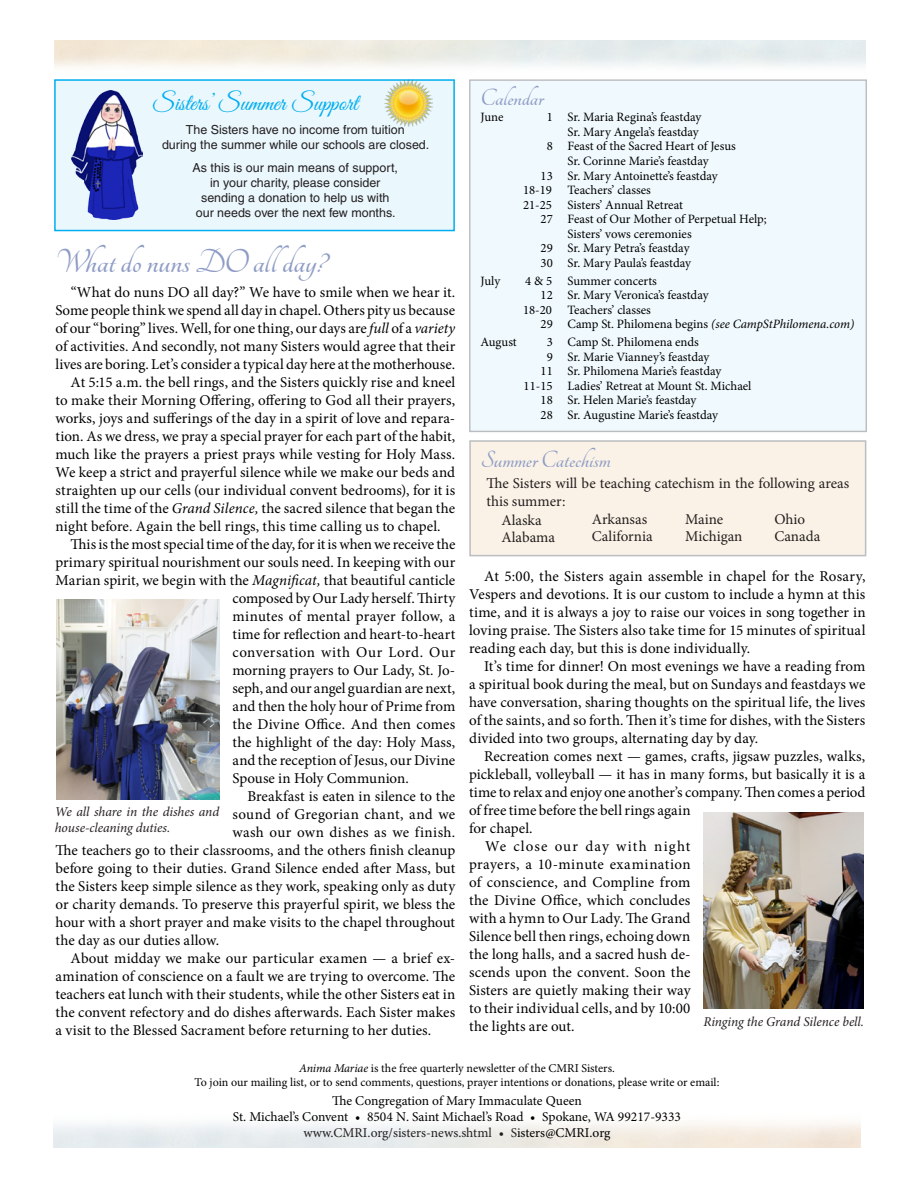
<style>
.page{position:relative;width:918px;height:1188px;background:#fff}
.page>*{position:absolute;margin:0;border:0;box-sizing:border-box;transform-origin:0 0}
.t1{font:700 36px "Tangerine";color:#8e9cc6}
.t2{font:700 25.5px "Tangerine";color:#8e9cc6}
.t3{font:24.15px "Great Vibes";color:#00aeef}
.t4{font:15px/18px "Minion Pro";letter-spacing:.005em;color:#000;text-align:justify}
.t5{font:15px/17.2px "Minion Pro";color:#231f20}
.t6{font:15px "Minion Pro";letter-spacing:.035em;color:#000}
.t7{font:15px "Minion Pro";letter-spacing:.025em;color:#000}
.t8{font:13.5px "Minion Pro";color:#000}
.t9{font:italic 13.5px/15.5px "Minion Pro";letter-spacing:-.01em;color:#231f20}
.t10{font:13.5px "Minion Pro";letter-spacing:-.005em;color:#231f20}
.t11{font:12.75px "Minion Pro";letter-spacing:-.005em;color:#000}
.t12{font:12.45px "Helvetica";color:#231f20}
.t13{font:12px "Minion Pro";letter-spacing:-.005em;color:#000}
.s1{font-style:italic}
.s2{color:#000}
</style>
<div class="page">
<div style="left:469px;top:79px;width:398px;height:353px;background:#f0f9fd;border:1px solid #bcbdc0"></div>
<div style="left:54px;top:79px;width:401px;height:152px;background:#eaf7fd;border:2px solid #00aeef"></div>
<img style="left:385px;top:79px;width:47px;height:48px">
<img style="left:71px;top:90px;width:72px;height:129px">
<div style="left:469px;top:440px;width:397px;height:116px;background:#faf2e6;border:2px solid #bcbdc0"></div>
<img style="left:704px;top:812px;width:160px;height:197px">
<img style="left:56px;top:600px;width:163px;height:200px">
<p class="t3" style="left:153px;top:89px;width:206px">Sisters’ Summer Support</p>
<p class="t12" style="left:186px;top:123px;width:220px">The Sisters have no income from tuition</p>
<p class="t12" style="left:162px;top:138px;width:269px">during the summer while our schools are closed.</p>
<p class="t12" style="left:193px;top:160px;width:207px">As this is our main means of support,</p>
<p class="t12" style="left:210px;top:175px;width:172px">in your charity, please consider</p>
<p class="t12" style="left:201px;top:190px;width:190px">sending a donation to help us with</p>
<p class="t12" style="left:196px;top:205px;width:201px">our needs over the next few months.</p>
<p class="t1" style="left:56px;top:244px;width:272px">What do nuns DO all day?</p>
<p class="t4" style="left:56px;top:284px;width:401px;text-indent:15px">“What do nuns DO all day?” We have to smile when we hear it.<br>Some people think we spend all day in chapel. Others pity us because of our “boring” lives. Well, for one thing, our days are <span class="s1">full</span> of a <span class="s1">variety </span>of activities. And secondly, not many Sisters would agree that their lives are boring. Let’s consider a typical day here at the motherhouse.</p>
<p class="t4" style="left:56px;top:374px;width:401px;text-indent:15px">At 5:15 a.m. the bell rings, and the Sisters quickly rise and kneel to make their Morning Offering, offering to God all their prayers, works, joys and sufferings of the day in a spirit of love and repara&shy;tion. As we dress, we pray a special prayer for each part of the habit, much like the prayers a priest prays while vesting for Holy Mass.<br>We keep a strict and prayerful silence while we make our beds and straighten up our cells (our individual convent bedrooms), for it is still the time of the <span class="s1">Grand Silence,</span> the sacred silence that began the night before. Again the bell rings, this time calling us to chapel.</p>
<p class="t4" style="left:70px;top:536px;width:387px">This is the most special time of the day, for it is when we receive the</p>
<p class="t4" style="left:56px;top:554px;width:401px">primary spiritual nourishment our souls need. In keeping with our</p>
<p class="t4" style="left:56px;top:572px;width:401px">Marian spirit, we begin with the <span class="s1">Magnificat,</span> that beautiful canticle</p>
<p class="t4" style="left:232px;top:590px;width:224px">composed by Our Lady herself. Thirty</p>
<p class="t4" style="left:232px;top:608px;width:224px">minutes of mental prayer follow, a</p>
<p class="t4" style="left:232px;top:626px;width:224px">time for reflection and heart-to-heart</p>
<p class="t6" style="left:232px;top:643px;width:224px">conversation with Our Lord. Our</p>
<p class="t4" style="left:232px;top:662px;width:224px">morning prayers to Our Lady, St. Jo-</p>
<p class="t4" style="left:232px;top:680px;width:224px">seph, and our angel guardian are next,</p>
<p class="t4" style="left:232px;top:698px;width:224px">and then the holy hour of Prime from</p>
<p class="t4" style="left:232px;top:716px;width:224px">the Divine Office. And then comes</p>
<p class="t4" style="left:232px;top:734px;width:224px">the highlight of the day: Holy Mass,</p>
<p class="t4" style="left:232px;top:752px;width:224px">and the reception of Jesus, our Divine</p>
<p class="t4" style="left:232px;top:770px;width:178px">Spouse in Holy Communion.</p>
<p class="t4" style="left:247px;top:788px;width:209px">Breakfast is eaten in silence to the</p>
<p class="t4" style="left:232px;top:806px;width:224px">sound of Gregorian chant, and we</p>
<p class="t7" style="left:232px;top:823px;width:224px">wash our own dishes as we finish.</p>
<p class="t4" style="left:56px;top:842px;width:401px">The teachers go to their classrooms, and the others finish cleanup</p>
<p class="t4" style="left:56px;top:860px;width:401px">before going to their duties. Grand Silence ended after Mass, but</p>
<p class="t4" style="left:56px;top:878px;width:401px">the Sisters keep simple silence as they work, speaking only as duty</p>
<p class="t4" style="left:56px;top:896px;width:401px">or charity demands. To preserve this prayerful spirit, we bless the</p>
<p class="t4" style="left:56px;top:914px;width:401px">hour with a short prayer and make visits to the chapel throughout</p>
<p class="t4" style="left:56px;top:932px;width:165px">the day as our duties allow.</p>
<p class="t4" style="left:56px;top:950px;width:401px;text-indent:15px">About midday we make our particular examen — a brief ex&shy;amination of conscience on a fault we are trying to overcome. The teachers eat lunch with their students, while the other Sisters eat in the convent refectory and do dishes afterwards. Each Sister makes a visit to the Blessed Sacrament before returning to her duties.</p>
<p class="t9" style="left:55px;top:804px;width:166px">We all share in the dishes and house-cleaning duties.</p>
<p class="t2" style="left:481px;top:86px;width:64px">Calendar</p>
<p class="t11" style="left:481px;top:109px;width:24px">June</p>
<p class="t11" style="left:547px;top:109px;width:156px">1 Sr. Maria Regina’s feastday</p>
<p class="t11" style="left:568px;top:123px;width:133px">Sr. Mary Angela’s feastday</p>
<p class="t11" style="left:547px;top:138px;width:190px">8 Feast of the Sacred Heart of Jesus</p>
<p class="t11" style="left:568px;top:152px;width:143px">Sr. Corinne Marie’s feastday</p>
<p class="t11" style="left:541px;top:167px;width:179px">13 Sr. Mary Antoinette’s feastday</p>
<p class="t11" style="left:523px;top:181px;width:129px">18-19 Teachers’ classes</p>
<p class="t11" style="left:523px;top:196px;width:161px">21-25 Sisters’ Annual Retreat</p>
<p class="t11" style="left:541px;top:211px;width:228px">27 Feast of Our Mother of Perpetual Help;</p>
<p class="t11" style="left:568px;top:225px;width:126px">Sisters’ vows ceremonies</p>
<p class="t11" style="left:541px;top:240px;width:150px">29 Sr. Mary Petra’s feastday</p>
<p class="t11" style="left:541px;top:254px;width:152px">30 Sr. Mary Paula’s feastday</p>
<p class="t11" style="left:481px;top:272px;width:21px">July</p>
<p class="t11" style="left:525px;top:272px;width:133px">4 &amp; 5 Summer concerts</p>
<p class="t11" style="left:541px;top:287px;width:169px">12 Sr. Mary Veronica’s feastday</p>
<p class="t11" style="left:523px;top:301px;width:129px">18-20 Teachers’ classes</p>
<p class="t11" style="left:541px;top:316px;width:315px">29 Camp St. Philomena begins <span class="s1">(see CampStPhilomena.com)</span></p>
<p class="t11" style="left:481px;top:333px;width:38px">August</p>
<p class="t11" style="left:547px;top:333px;width:153px">3 Camp St. Philomena ends</p>
<p class="t11" style="left:547px;top:348px;width:164px">9 Sr. Marie Vianney’s feastday</p>
<p class="t11" style="left:541px;top:363px;width:182px">11 Sr. Philomena Marie’s feastday</p>
<p class="t11" style="left:524px;top:377px;width:229px">11-15 Ladies’ Retreat at Mount St. Michael</p>
<p class="t11" style="left:541px;top:392px;width:157px">18 Sr. Helen Marie’s feastday</p>
<p class="t11" style="left:541px;top:406px;width:179px">28 Sr. Augustine Marie’s feastday</p>
<p class="t2" style="left:481px;top:448px;width:131px">Summer Catechism</p>
<p class="t5" style="left:486px;top:475px;width:364px">The Sisters will be teaching catechism in the following areas this summer:</p>
<p class="t5" style="left:501px;top:512px;width:42px">Alaska</p>
<p class="t5" style="left:501px;top:529px;width:55px">Alabama</p>
<p class="t5" style="left:774px;top:511px;width:32px">Ohio</p>
<p class="t5" style="left:774px;top:528px;width:47px">Canada</p>
<p class="t5" style="left:592px;top:511px;width:57px">Arkansas</p>
<p class="t5" style="left:592px;top:528px;width:62px">California</p>
<p class="t5" style="left:685px;top:511px;width:40px">Maine</p>
<p class="t5" style="left:685px;top:528px;width:59px">Michigan</p>
<p class="t4" style="left:469px;top:567px;width:398px;text-indent:15px">At 5:00, the Sisters again assemble in chapel for the Rosary, Vespers and devotions. It is our custom to include a hymn at this time, and it is always a joy to raise our voices in song together in loving praise. The Sisters also take time for 15 minutes of spiritual reading each day, but this is done individually.</p>
<p class="t4" style="left:469px;top:657px;width:398px;text-indent:15px">It’s time for dinner! On most evenings we have a reading from a spiritual book during the meal, but on Sundays and feastdays we have conversation, sharing thoughts on the spiritual life, the lives of the saints, and so forth. Then it’s time for dishes, with the Sisters divided into two groups, alternating day by day.</p>
<p class="t4" style="left:469px;top:747px;width:398px;text-align:left;text-indent:15px">Recreation comes next — games, crafts, jigsaw puzzles, walks, pickleball, volleyball — it has in many forms, but basically it is a time to relax and enjoy one another’s company. Then comes a period of free time before the bell rings again<br>for chapel.</p>
<p class="t4" style="left:469px;top:837px;width:223px;text-indent:16px">We close our day with night prayers, a 10-minute examination of conscience, and Compline from the Divine Office, which concludes with a hymn to Our Lady. The Grand Silence bell then rings, echoing down the long halls, and a sacred hush de&shy;scends upon the convent. Soon the Sisters are quietly making their way to their individual cells, and by 10:00 the lights are out.</p>
<p class="t9" style="left:704px;top:1014px;width:162px">Ringing the Grand Silence bell.</p>
<p class="t13" style="left:299px;top:1060px;width:317px"><span class="s1">Anima Mariae</span> is the free quarterly newsletter of the CMRI Sisters.</p>
<p class="t13" style="left:195px;top:1074px;width:526px">To join our mailing list, or to send comments, questions, prayer intentions or donations, please write or email:</p>
<p class="t8" style="left:332px;top:1092px;width:251px">The Congregation of Mary Immaculate Queen</p>
<p class="t8" style="left:233px;top:1108px;width:450px">St. Michael’s Convent • 8504 N. Saint Michael’s Road • Spokane, WA 99217-9333</p>
<p class="t10" style="left:303px;top:1124px;width:309px">www.CMRI.org/sisters-news.shtml • S<span class="s2">isters @CMRI.org</span></p>
</div>
